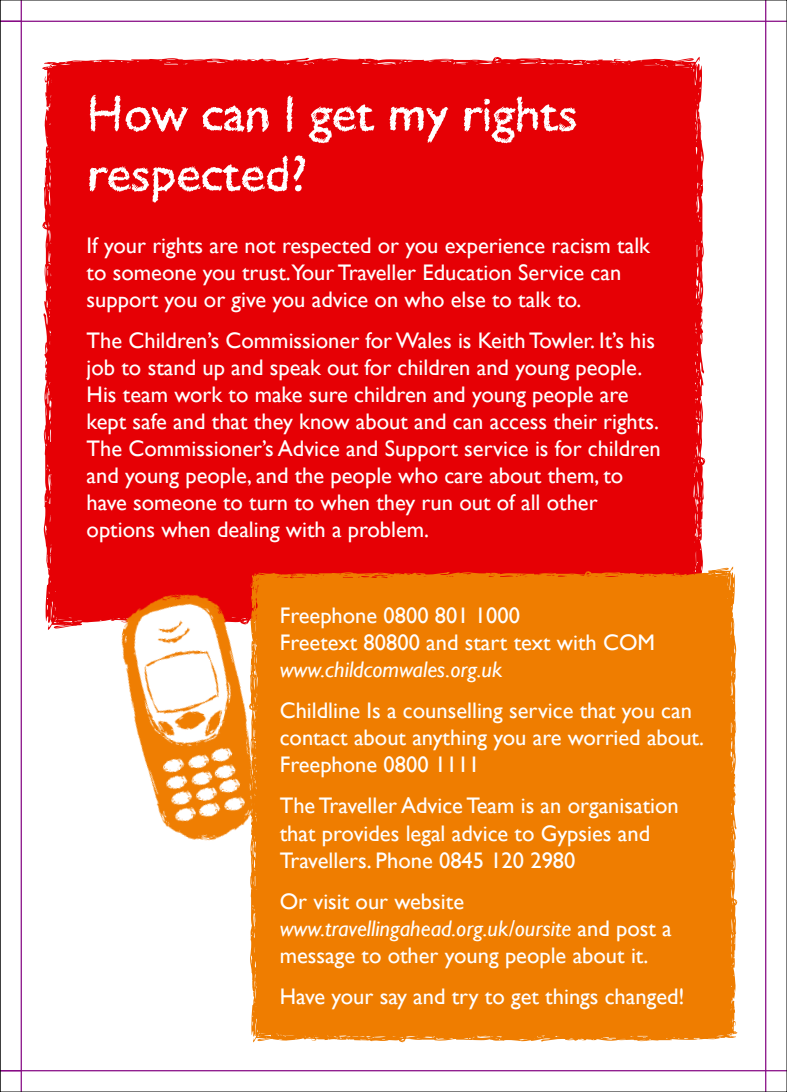
<style>
.page{position:relative;width:787px;height:1092px;background:#fff}
.page>*{position:absolute;margin:0;border:0;box-sizing:border-box;transform-origin:0 0}
.t1{font:50px/60px "SC Alex";color:#fff}
.t2{font:22.5px/27px "Gill Sans";color:#fff}
.t3{font:italic 22.5px "Gill Sans";color:#fff}
.s1{font-style:italic}
</style>
<div class="page">
<div style="left:42px;top:57px;width:663px;height:573px;background:#e60005"></div>
<div style="left:249px;top:566px;width:488px;height:476px;background:#ef7d00"></div>
<img style="left:87px;top:581px;width:198px;height:270px">
<hr style="left:21px;top:0;width:1px;height:1091px;background:#860984">
<hr style="left:765px;top:0;width:1px;height:1091px;background:#860984">
<hr style="left:0;top:21px;width:787px;height:1px;background:#860984">
<hr style="left:0;top:1069px;width:787px;height:2px;background:#860984">
<svg style="left:2px;top:2px;width:19px;height:1087px"></svg>
<h1 class="t1" style="left:87px;top:84px;width:492px">How can I get my rights respected?</h1>
<p class="t2" style="left:87px;top:232px;width:565px">If your rights are not respected or you experience racism talk to someone you trust.Your Traveller Education Service can support you or give you advice on who else to talk to.</p>
<p class="t2" style="left:87px;top:327px;width:575px">The Children’s Commissioner for Wales is Keith Towler. It’s his job to stand up and speak out for children and young people.<br>His team work to make sure children and young people are kept safe and that they know about and can access their rights.<br>The Commissioner’s Advice and Support service is for children and young people, and the people who care about them, to have someone to turn to when they run out of all other options when dealing with a problem.</p>
<p class="t2" style="left:280px;top:601px;width:377px">Freephone 0800 801 1000<br>Freetext 80800 and start text with COM</p>
<p class="t3" style="left:280px;top:656px;width:224px">www.childcomwales.org.uk</p>
<p class="t2" style="left:280px;top:697px;width:426px">Childline Is a counselling service that you can contact about anything you are worried about.<br>Freephone 0800 1111</p>
<p class="t2" style="left:280px;top:792px;width:400px">The Traveller Advice Team is an organisation that provides legal advice to Gypsies and<br>Travellers. Phone 0845 120 2980</p>
<p class="t2" style="left:280px;top:887px;width:393px">Or visit our website <span class="s1">www.travellingahead.org.uk/oursite</span> and post a message to other young people about it.</p>
<p class="t2" style="left:280px;top:982px;width:406px">Have your say and try to get things changed!</p>
</div>
